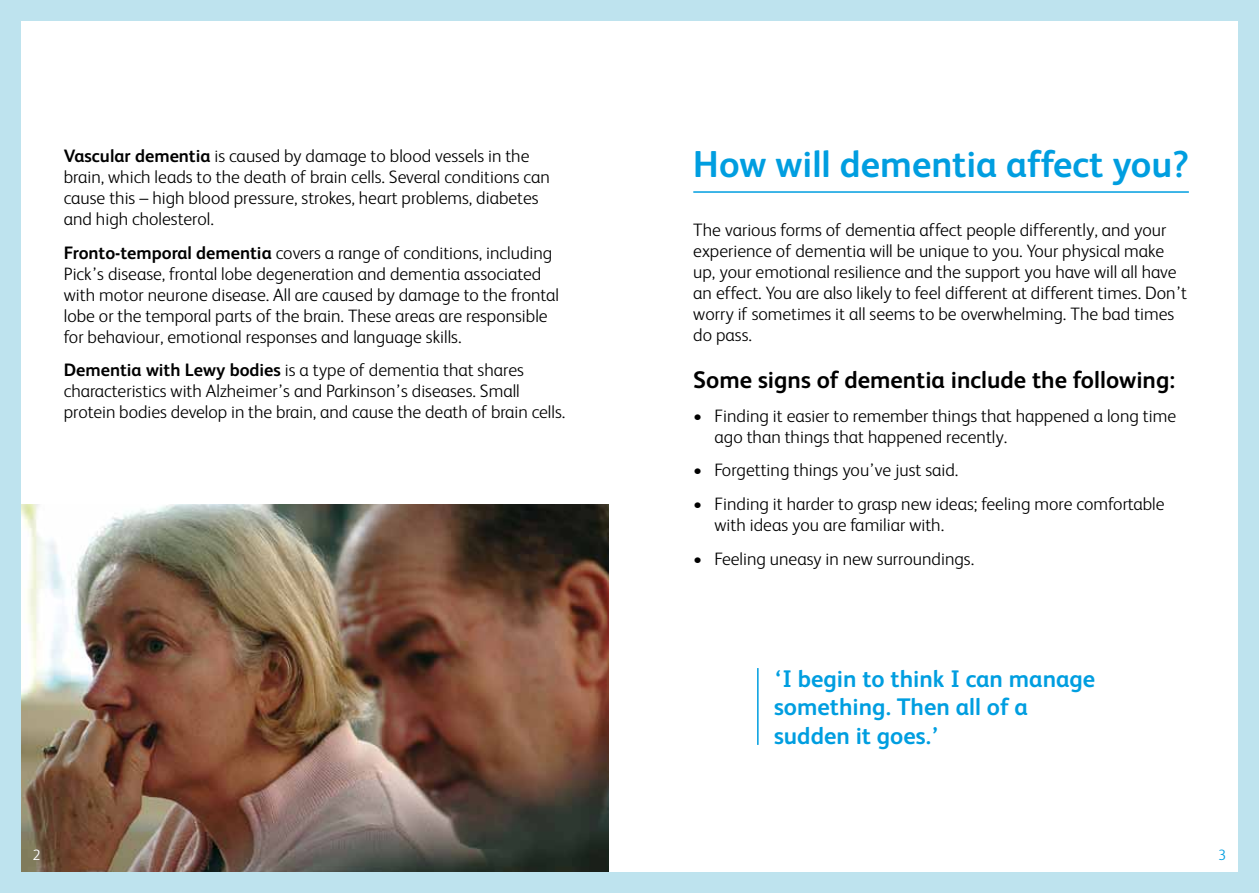
<style>
.page{position:relative;width:1259px;height:893px;background:#fff}
.page>*{position:absolute;margin:0;border:0;box-sizing:border-box;transform-origin:0 0}
.t1{font:700 37.5px "FS Albert";color:#009ee0}
.t2{font:700 24px/28.5px "FS Albert";color:#009ee0}
.t3{font:700 24px "FS Albert";color:#000}
.t4{font:300 18px/21px "FS Albert";color:#000}
.t5{font:300 15px "FS Albert";color:#009ee0}
.t6{font:300 15px "FS Albert";color:#fff}
.s1{font-weight:700}
</style>
<div class="page">
<div style="left:629px;top:0;width:630px;height:893px;background:#bee3ee"></div>
<div style="left:629px;top:21px;width:608px;height:851px;background:#fff"></div>
<div style="left:0;top:0;width:630px;height:893px;background:#bee3ee"></div>
<div style="left:21px;top:21px;width:609px;height:851px;background:#fff"></div>
<img style="left:21px;top:505px;width:587px;height:367px">
<hr style="left:757px;top:668px;width:1px;height:77px;background:#009ee0">
<hr style="left:693px;top:191px;width:495px;height:2px;background:#009ee0">
<p class="t4" style="left:64px;top:145px;width:487px"><span class="s1">Vascular dementia</span> is caused by damage to blood vessels in the brain, which leads to the death of brain cells. Several conditions can cause this – high blood pressure, strokes, heart problems, diabetes and high cholesterol.</p>
<p class="t4" style="left:64px;top:242px;width:497px"><span class="s1">Fronto-temporal dementia</span> covers a range of conditions, including Pick’s disease, frontal lobe degeneration and dementia associated with motor neurone disease. All are caused by damage to the frontal lobe or the temporal parts of the brain. These areas are responsible for behaviour, emotional responses and language skills.</p>
<p class="t4" style="left:64px;top:360px;width:503px"><span class="s1">Dementia with Lewy bodies</span> is a type of dementia that shares characteristics with Alzheimer’s and Parkinson’s diseases. Small protein bodies develop in the brain, and cause the death of brain cells.</p>
<p class="t6" style="left:33px;top:846px;width:10px">2</p>
<h1 class="t1" style="left:693px;top:142px;width:497px">How will dementia affect you?</h1>
<p class="t4" style="left:693px;top:219px;width:495px">The various forms of dementia affect people differently, and your experience of dementia will be unique to you. Your physical make up, your emotional resilience and the support you have will all have an effect. You are also likely to feel different at different times. Don’t worry if sometimes it all seems to be overwhelming. The bad times do pass.</p>
<h2 class="t3" style="left:693px;top:366px;width:483px">Some signs of dementia include the following:</h2>
<p class="t4" style="left:714px;top:405px;width:463px;text-indent:-21px">• Finding it easier to remember things that happened a long time ago than things that happened recently.</p>
<p class="t4" style="left:693px;top:460px;width:267px">• Forgetting things you’ve just said.</p>
<p class="t4" style="left:714px;top:493px;width:451px;text-indent:-21px">• Finding it harder to grasp new ideas; feeling more comfortable with ideas you are familiar with.</p>
<p class="t4" style="left:693px;top:548px;width:282px">• Feeling uneasy in new surroundings.</p>
<h2 class="t2" style="left:774px;top:664px;width:323px">‘I begin to think I can manage something. Then all of a sudden it goes.’</h2>
<p class="t5" style="left:1218px;top:846px;width:10px">3</p>
</div>
